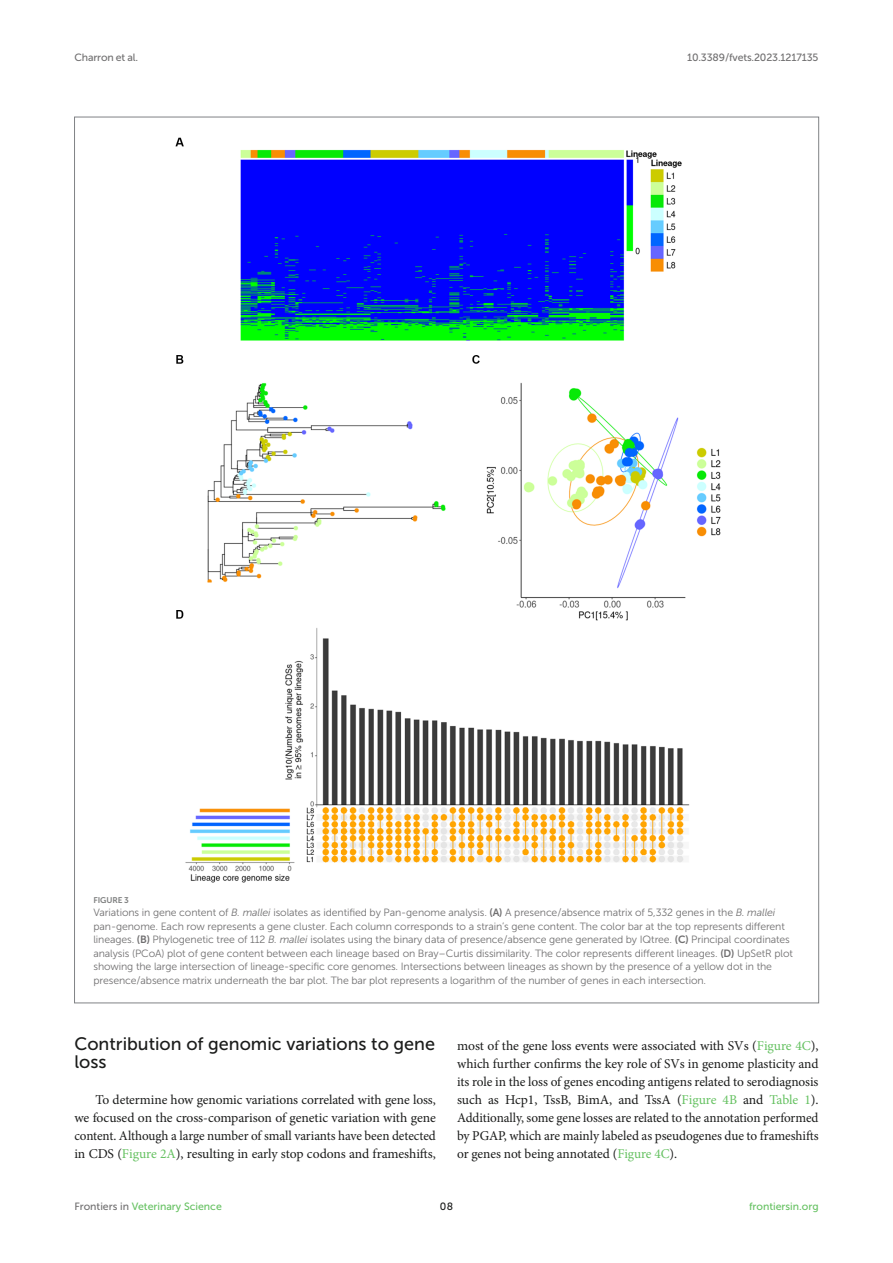
<style>
.page{position:relative;width:893px;height:1263px;background:#fff}
.page>*{position:absolute;margin:0;border:0;box-sizing:border-box;transform-origin:0 0}
.HEAD_2{font:18px/18px "Museo Sans 500";color:#1b1c1b}
.TEXT_FLUSH{font:13.5px/18px "Minion Pro";letter-spacing:-.005em;color:#1b1c1b;text-align:justify}
.FIG_LEG{font:10.5px/13.5px "Museo Sans 300";letter-spacing:-.01em;color:#706f70}
.t1{font:10.5px "Museo Sans 500";color:#65c161}
.t2{font:10.5px "Museo Sans 500";letter-spacing:-.015em;color:#706f70}
.t3{font:10.5px "Museo Sans 500";color:#1b1c1b}
.FIG_HD{font:8.25px "Museo Sans 700";letter-spacing:-.01em;color:#7e7f7f}
.s1{font-style:italic}
.s2{font-family:"Museo Sans 700"}
.s3{color:#65c161}
.s4{color:#706f70}
</style>
<div class="page">
<img style="left:175px;top:137px;width:546px;height:746px">
<p class="t2" style="left:74px;top:51px;width:65px">Charron et al.</p>
<p class="t2" style="left:687px;top:51px;width:133px">10.3389/fvets.2023.1217135</p>
<p class="FIG_HD" style="left:93px;top:895px;width:37px">FIGURE 3</p>
<p class="FIG_LEG" style="left:93px;top:906px;width:701px">Variations in gene content of <span class="s1">B. mallei</span> isolates as identified by Pan-genome analysis. <span class="s2">(A)</span> A presence/absence matrix of 5,332 genes in the <span class="s1">B. mallei </span>pan-genome. Each row represents a gene cluster. Each column corresponds to a strain’s gene content. The color bar at the top represents different lineages. <span class="s2">(B)</span> Phylogenetic tree of 112 <span class="s1">B. mallei</span> isolates using the binary data of presence/absence gene generated by IQtree. <span class="s2">(C)</span> Principal coordinates analysis (PCoA) plot of gene content between each lineage based on Bray–Curtis dissimilarity. The color represents different lineages. <span class="s2">(D)</span> UpSetR plot showing the large intersection of lineage-specific core genomes. Intersections between lineages as shown by the presence of a yellow dot in the presence/absence matrix underneath the bar plot. The bar plot represents a logarithm of the number of genes in each intersection.</p>
<p class="HEAD_2" style="left:74px;top:1035px;width:362px">Contribution of genomic variations to gene loss</p>
<p class="TEXT_FLUSH" style="left:74px;top:1091px;width:363px;text-indent:21px">To determine how genomic variations correlated with gene loss, we focused on the cross-comparison of genetic variation with gene content. Although a large number of small variants have been detected in CDS (<span class="s3">Figure 2A</span>), resulting in early stop codons and frameshifts,</p>
<p class="TEXT_FLUSH" style="left:457px;top:1037px;width:363px">most of the gene loss events were associated with SVs (<span class="s3">Figure 4C</span>), which further confirms the key role of SVs in genome plasticity and its role in the loss of genes encoding antigens related to serodiagnosis such as Hcp1, TssB, BimA, and TssA (<span class="s3">Figure 4B</span> and <span class="s3">Table 1</span>).<br>Additionally, some gene losses are related to the annotation performed by PGAP, which are mainly labeled as pseudogenes due to frameshifts or genes not being annotated (<span class="s3">Figure 4C</span>).</p>
<p class="t1" style="left:74px;top:1200px;width:149px"><span class="s4">Frontiers in</span> Veterinary Science</p>
<p class="t3" style="left:440px;top:1200px;width:15px">08</p>
<p class="t1" style="left:749px;top:1200px;width:71px">frontiersin.org</p>
</div>
